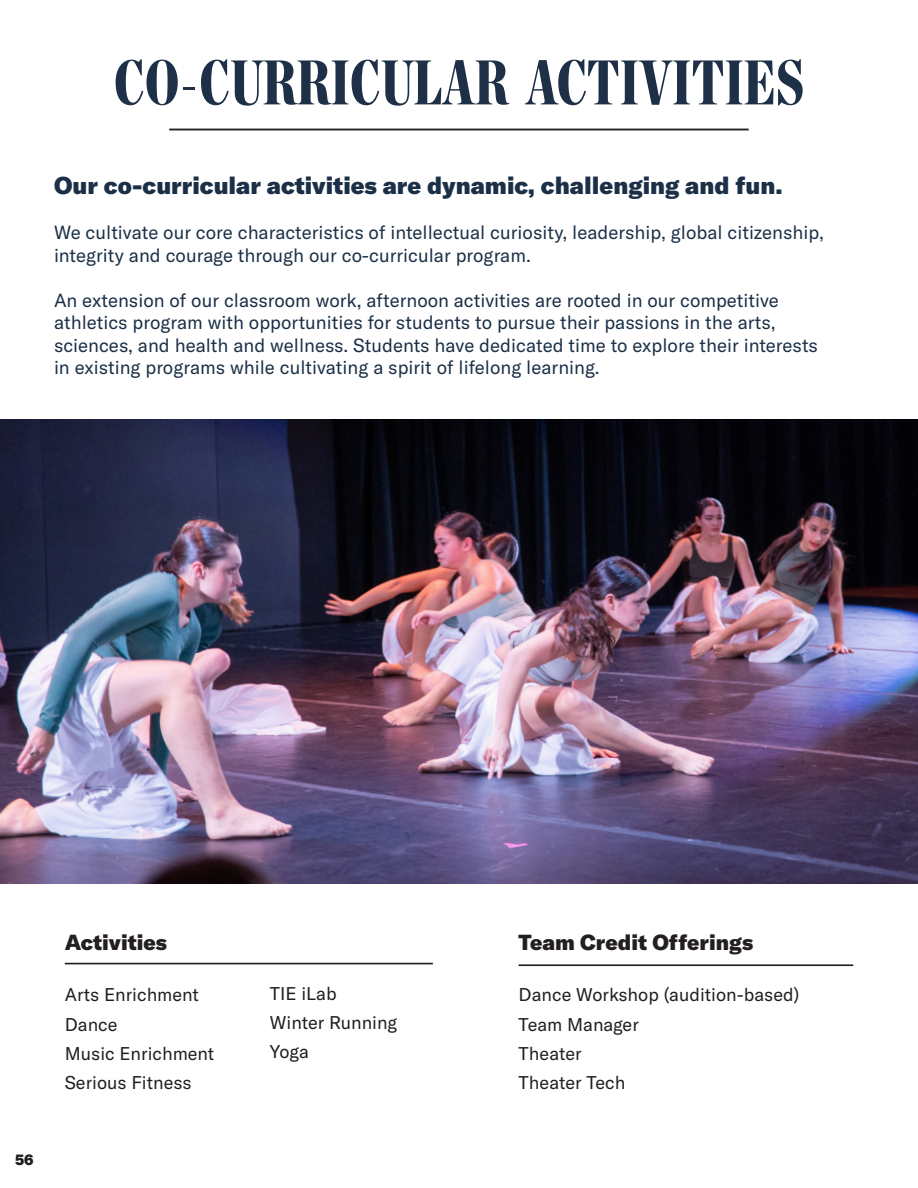
<style>
.page{position:relative;width:918px;height:1188px;background:#fff}
.page>*{position:absolute;margin:0;border:0;box-sizing:border-box;transform-origin:0 0}
.t1{font:900 63px "Chronicle Disp Comp";letter-spacing:.01em;color:#1e3047}
.t2{font:900 24px "GT America";color:#1b3047}
.t3{font:900 21.45px "GT America";color:#231f20}
.t4{font:18.75px/22.5px "GT America";color:#1b3047}
.t5{font:18.15px "GT America";color:#231f20}
.t6{font:900 15px "GT America";color:#231f20}
</style>
<div class="page">
<hr style="left:169px;top:129px;width:580px;height:1px;background:#231f20">
<img style="left:0;top:419px;width:918px;height:464px">
<hr style="left:65px;top:963px;width:368px;height:1px;background:#231f20">
<hr style="left:519px;top:964px;width:334px;height:2px;background:#231f20">
<p class="t1" style="left:114px;top:33px;width:691px">CO-CURRICULAR ACTIVITIES</p>
<p class="t2" style="left:54px;top:170px;width:730px">Our co-curricular activities are dynamic, challenging and fun.</p>
<p class="t4" style="left:54px;top:221px;width:771px">We cultivate our core characteristics of intellectual curiosity, leadership, global citizenship, integrity and courage through our co-curricular program.</p>
<p class="t4" style="left:54px;top:289px;width:726px">An extension of our classroom work, afternoon activities are rooted in our competitive</p>
<p class="t4" style="left:54px;top:311px;width:723px">athletics program with opportunities for students to pursue their passions in the arts,</p>
<p class="t4" style="left:54px;top:334px;width:765px">sciences, and health and wellness. Students have dedicated time to explore their interests</p>
<p class="t4" style="left:54px;top:356px;width:547px">in existing programs while cultivating a spirit of lifelong learning.</p>
<p class="t6" style="left:15px;top:1150px;width:20px">56</p>
<p class="t3" style="left:65px;top:928px;width:104px">Activities</p>
<p class="t5" style="left:65px;top:984px;width:136px">Arts Enrichment</p>
<p class="t5" style="left:65px;top:1014px;width:54px">Dance</p>
<p class="t5" style="left:65px;top:1043px;width:151px">Music Enrichment</p>
<p class="t5" style="left:65px;top:1072px;width:128px">Serious Fitness</p>
<p class="t5" style="left:270px;top:983px;width:68px">TIE iLab</p>
<p class="t5" style="left:270px;top:1012px;width:129px">Winter Running</p>
<p class="t5" style="left:270px;top:1041px;width:40px">Yoga</p>
<p class="t3" style="left:519px;top:928px;width:236px">Team Credit Offerings</p>
<p class="t5" style="left:519px;top:984px;width:282px">Dance Workshop (audition-based)</p>
<p class="t5" style="left:519px;top:1014px;width:122px">Team Manager</p>
<p class="t5" style="left:519px;top:1043px;width:65px">Theater</p>
<p class="t5" style="left:519px;top:1072px;width:108px">Theater Tech</p>
</div>
